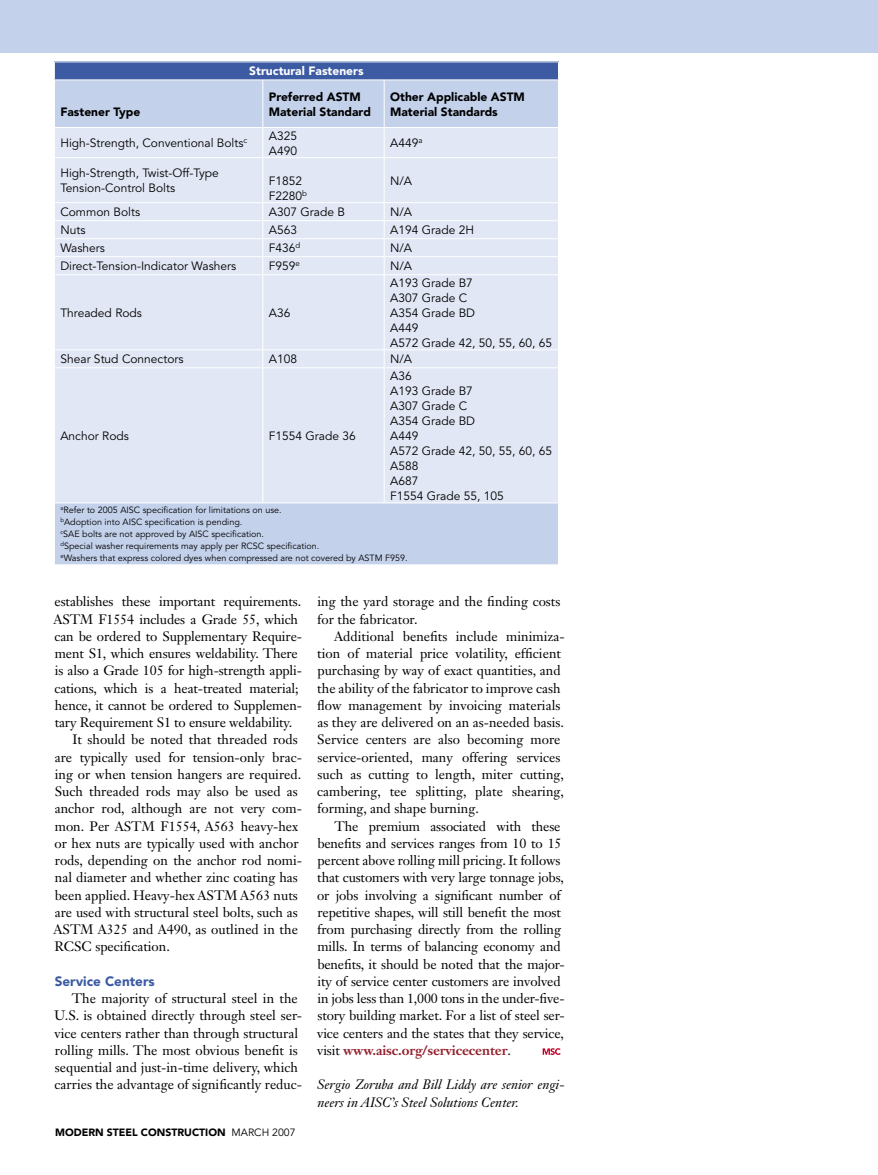
<style>
.page{position:relative;width:878px;height:1175px;background:#fff}
.page>*{position:absolute;margin:0;border:0;box-sizing:border-box;transform-origin:0 0}
.t1{font:13.5px/17.2px "Janson Text LT Std";color:#000}
.t2{font:italic 13.5px/17.2px "Janson Text LT Std";color:#000}
.t3{font:900 13.5px "Avenir LT Std";color:#3c5ba3}
.t4{font:12px/15px "Avenir LT Std";color:#000}
.t5{font:900 12px/15px "Avenir LT Std";color:#000}
.t6{font:900 12px "Avenir LT Std";color:#fff}
.t7{font:900 10.5px "Avenir LT Std";color:#000}
.t8{font:9px/12px "Avenir LT Std";color:#000}
.s1{font-weight:400}
.s2{font-weight:700;color:#94212d}
</style>
<div class="page">
<svg style="left:542px;top:1048px;width:18px;height:6px"></svg>
<div style="left:54px;top:62px;width:504px;height:18px;background:#3c5ba3"></div>
<div style="left:55px;top:81px;width:503px;height:483px;background:#c3d1eb"></div>
<div style="left:55px;top:128px;width:503px;height:374px;background:#e1e7f5"></div>
<hr style="left:54px;top:62px;width:209px;height:1px;background:#fff">
<svg style="left:54px;top:62px;width:1px;height:18px"></svg>
<hr style="left:263px;top:62px;width:121px;height:1px;background:#fff">
<hr style="left:384px;top:62px;width:175px;height:1px;background:#fff">
<hr style="left:262px;top:80px;width:1px;height:47px;background:#fff">
<hr style="left:384px;top:80px;width:1px;height:47px;background:#fff">
<hr style="left:54px;top:127px;width:209px;height:1px;background:#fff">
<hr style="left:263px;top:127px;width:121px;height:1px;background:#fff">
<svg style="left:262px;top:128px;width:1px;height:29px"></svg>
<hr style="left:384px;top:127px;width:175px;height:1px;background:#fff">
<svg style="left:384px;top:128px;width:1px;height:29px"></svg>
<hr style="left:54px;top:157px;width:209px;height:1px;background:#fff">
<hr style="left:263px;top:157px;width:121px;height:1px;background:#fff">
<hr style="left:262px;top:158px;width:1px;height:44px;background:#fff">
<hr style="left:384px;top:157px;width:175px;height:1px;background:#fff">
<hr style="left:384px;top:158px;width:1px;height:44px;background:#fff">
<hr style="left:54px;top:202px;width:209px;height:1px;background:#fff">
<hr style="left:263px;top:202px;width:121px;height:1px;background:#fff">
<hr style="left:384px;top:202px;width:175px;height:1px;background:#fff">
<hr style="left:54px;top:220px;width:209px;height:1px;background:#fff">
<hr style="left:263px;top:220px;width:121px;height:1px;background:#fff">
<hr style="left:384px;top:220px;width:175px;height:1px;background:#fff">
<hr style="left:54px;top:238px;width:209px;height:1px;background:#fff">
<hr style="left:263px;top:238px;width:121px;height:1px;background:#fff">
<hr style="left:384px;top:238px;width:175px;height:1px;background:#fff">
<hr style="left:54px;top:256px;width:209px;height:1px;background:#fff">
<hr style="left:263px;top:256px;width:121px;height:1px;background:#fff">
<svg style="left:262px;top:203px;width:1px;height:71px"></svg>
<hr style="left:384px;top:256px;width:175px;height:1px;background:#fff">
<svg style="left:384px;top:203px;width:1px;height:71px"></svg>
<hr style="left:54px;top:274px;width:209px;height:1px;background:#fff">
<hr style="left:263px;top:274px;width:121px;height:1px;background:#fff">
<hr style="left:262px;top:275px;width:1px;height:74px;background:#fff">
<hr style="left:384px;top:274px;width:175px;height:1px;background:#fff">
<hr style="left:384px;top:275px;width:1px;height:74px;background:#fff">
<hr style="left:54px;top:349px;width:209px;height:1px;background:#fff">
<hr style="left:263px;top:349px;width:121px;height:1px;background:#fff">
<svg style="left:262px;top:350px;width:1px;height:17px"></svg>
<hr style="left:384px;top:349px;width:175px;height:1px;background:#fff">
<svg style="left:384px;top:350px;width:1px;height:17px"></svg>
<hr style="left:54px;top:367px;width:209px;height:1px;background:#fff">
<hr style="left:263px;top:367px;width:121px;height:1px;background:#fff">
<hr style="left:262px;top:368px;width:1px;height:134px;background:#fff">
<hr style="left:384px;top:368px;width:1px;height:134px;background:#fff">
<hr style="left:54px;top:502px;width:209px;height:1px;background:#fff">
<hr style="left:263px;top:502px;width:121px;height:1px;background:#fff">
<hr style="left:384px;top:502px;width:175px;height:1px;background:#fff">
<hr style="left:384px;top:367px;width:174px;height:1px;background:#fff">
<div style="left:0;top:0;width:878px;height:53px;background:#c3d1eb"></div>
<p class="t5" style="left:60px;top:104px;width:81px">Fastener Type</p>
<p class="t6" style="left:249px;top:64px;width:116px">Structural Fasteners</p>
<p class="t5" style="left:269px;top:89px;width:103px">Preferred ASTM<br>Material Standard</p>
<p class="t5" style="left:390px;top:89px;width:136px">Other Applicable ASTM<br>Material Standards</p>
<p class="t4" style="left:60px;top:136px;width:188px">High-Strength, Conventional Bolts<sup>c</sup></p>
<p class="t4" style="left:269px;top:128px;width:30px">A325<br>A490</p>
<p class="t4" style="left:390px;top:136px;width:34px">A449<sup>a</sup></p>
<p class="t4" style="left:60px;top:166px;width:160px">High-Strength, Twist-Off-Type<br>Tension-Control Bolts</p>
<p class="t4" style="left:269px;top:173px;width:40px">F1852<br>F2280<sup>b</sup></p>
<p class="t4" style="left:390px;top:173px;width:24px">N/A</p>
<p class="t4" style="left:60px;top:205px;width:81px">Common Bolts</p>
<p class="t4" style="left:269px;top:205px;width:78px">A307 Grade B</p>
<p class="t4" style="left:390px;top:205px;width:24px">N/A</p>
<p class="t4" style="left:60px;top:223px;width:27px">Nuts</p>
<p class="t4" style="left:269px;top:223px;width:30px">A563</p>
<p class="t4" style="left:390px;top:223px;width:85px">A194 Grade 2H</p>
<p class="t4" style="left:60px;top:241px;width:46px">Washers</p>
<p class="t4" style="left:269px;top:241px;width:33px">F436<sup>d</sup></p>
<p class="t4" style="left:390px;top:241px;width:24px">N/A</p>
<p class="t4" style="left:60px;top:259px;width:177px">Direct-Tension-Indicator Washers</p>
<p class="t4" style="left:269px;top:259px;width:33px">F959<sup>e</sup></p>
<p class="t4" style="left:390px;top:259px;width:24px">N/A</p>
<p class="t4" style="left:60px;top:305px;width:83px">Threaded Rods</p>
<p class="t4" style="left:269px;top:305px;width:23px">A36</p>
<p class="t4" style="left:390px;top:275px;width:163px">A193 Grade B7<br>A307 Grade C<br>A354 Grade BD<br>A449<br>A572 Grade 42, 50, 55, 60, 65</p>
<p class="t4" style="left:60px;top:352px;width:125px">Shear Stud Connectors</p>
<p class="t4" style="left:269px;top:352px;width:30px">A108</p>
<p class="t4" style="left:390px;top:352px;width:24px">N/A</p>
<p class="t4" style="left:390px;top:368px;width:163px">A36<br>A193 Grade B7<br>A307 Grade C<br>A354 Grade BD<br>A449<br>A572 Grade 42, 50, 55, 60, 65<br>A588<br>A687<br>F1554 Grade 55, 105</p>
<p class="t8" style="left:60px;top:504px;width:349px"><sup>a</sup>Refer to 2005 AISC specification for limitations on use.<br><sup>b</sup>Adoption into AISC specification is pending.<br><sup>c</sup>SAE bolts are not approved by AISC specification.<br><sup>d</sup>Special washer requirements may apply per RCSC specification.<br><sup>e</sup>Washers that express colored dyes when compressed are not covered by ASTM F959.</p>
<p class="t4" style="left:60px;top:428px;width:70px">Anchor Rods</p>
<p class="t4" style="left:269px;top:428px;width:88px">F1554 Grade 36</p>
<p class="t1" style="left:55px;top:593px;width:248px">establishes these important requirements.</p>
<p class="t1" style="left:54px;top:610px;width:246px">ASTM F1554 includes a Grade 55, which</p>
<p class="t1" style="left:55px;top:627px;width:249px">can be ordered to Supplementary Require-</p>
<p class="t1" style="left:55px;top:644px;width:244px">ment S1, which ensures weldability. There</p>
<p class="t1" style="left:55px;top:662px;width:249px">is also a Grade 105 for high-strength appli-</p>
<p class="t1" style="left:55px;top:679px;width:246px">cations, which is a heat-treated material;</p>
<p class="t1" style="left:55px;top:696px;width:249px">hence, it cannot be ordered to Supplemen-</p>
<p class="t1" style="left:55px;top:713px;width:239px">tary Requirement S1 to ensure weldability.</p>
<p class="t1" style="left:72px;top:731px;width:227px">It should be noted that threaded rods</p>
<p class="t1" style="left:55px;top:748px;width:249px">are typically used for tension-only brac-</p>
<p class="t1" style="left:55px;top:765px;width:248px">ing or when tension hangers are required.</p>
<p class="t1" style="left:55px;top:782px;width:245px">Such threaded rods may also be used as</p>
<p class="t1" style="left:55px;top:800px;width:249px">anchor rod, although are not very com-</p>
<p class="t1" style="left:55px;top:817px;width:245px">mon. Per ASTM F1554, A563 heavy-hex</p>
<p class="t1" style="left:55px;top:834px;width:246px">or hex nuts are typically used with anchor</p>
<p class="t1" style="left:55px;top:851px;width:249px">rods, depending on the anchor rod nomi-</p>
<p class="t1" style="left:55px;top:869px;width:244px">nal diameter and whether zinc coating has</p>
<p class="t1" style="left:55px;top:886px;width:244px">been applied. Heavy-hex ASTM A563 nuts</p>
<p class="t1" style="left:55px;top:903px;width:244px">are used with structural steel bolts, such as</p>
<p class="t1" style="left:54px;top:920px;width:246px">ASTM A325 and A490, as outlined in the</p>
<p class="t1" style="left:54px;top:938px;width:117px">RCSC specification.</p>
<p class="t3" style="left:55px;top:973px;width:101px">Service Centers</p>
<p class="t1" style="left:54px;top:989px;width:249px;text-indent:18px">The majority of structural steel in the U.S. is obtained directly through steel ser&shy;vice centers rather than through structural rolling mills. The most obvious benefit is sequential and just-in-time delivery, which carries the advantage of significantly reduc-</p>
<p class="t7" style="left:55px;top:1125px;width:242px">MODERN STEEL CONSTRUCTION <span class="s1">MARCH 2007</span></p>
<p class="t1" style="left:317px;top:593px;width:245px">ing the yard storage and the finding costs for the fabricator.</p>
<p class="t1" style="left:317px;top:627px;width:249px;text-indent:17px">Additional benefits include minimiza&shy;tion of material price volatility, efficient purchasing by way of exact quantities, and the ability of the fabricator to improve cash flow management by invoicing materials as they are delivered on an as-needed basis.<br>Service centers are also becoming more service-oriented, many offering services such as cutting to length, miter cutting, cambering, tee splitting, plate shearing, forming, and shape burning.</p>
<p class="t1" style="left:317px;top:817px;width:249px;text-indent:17px">The premium associated with these benefits and services ranges from 10 to 15 percent above rolling mill pricing. It follows that customers with very large tonnage jobs, or jobs involving a significant number of repetitive shapes, will still benefit the most from purchasing directly from the rolling mills. In terms of balancing economy and benefits, it should be noted that the major&shy;ity of service center customers are involved in jobs less than 1,000 tons in the under-five&shy;story building market. For a list of steel ser&shy;vice centers and the states that they service, visit <span class="s2">www.aisc.org/servicecenter</span>.</p>
<p class="t2" style="left:317px;top:1076px;width:249px">Sergio Zoruba and Bill Liddy are senior engi&shy;neers in AISC’s Steel Solutions Center.</p>
</div>
